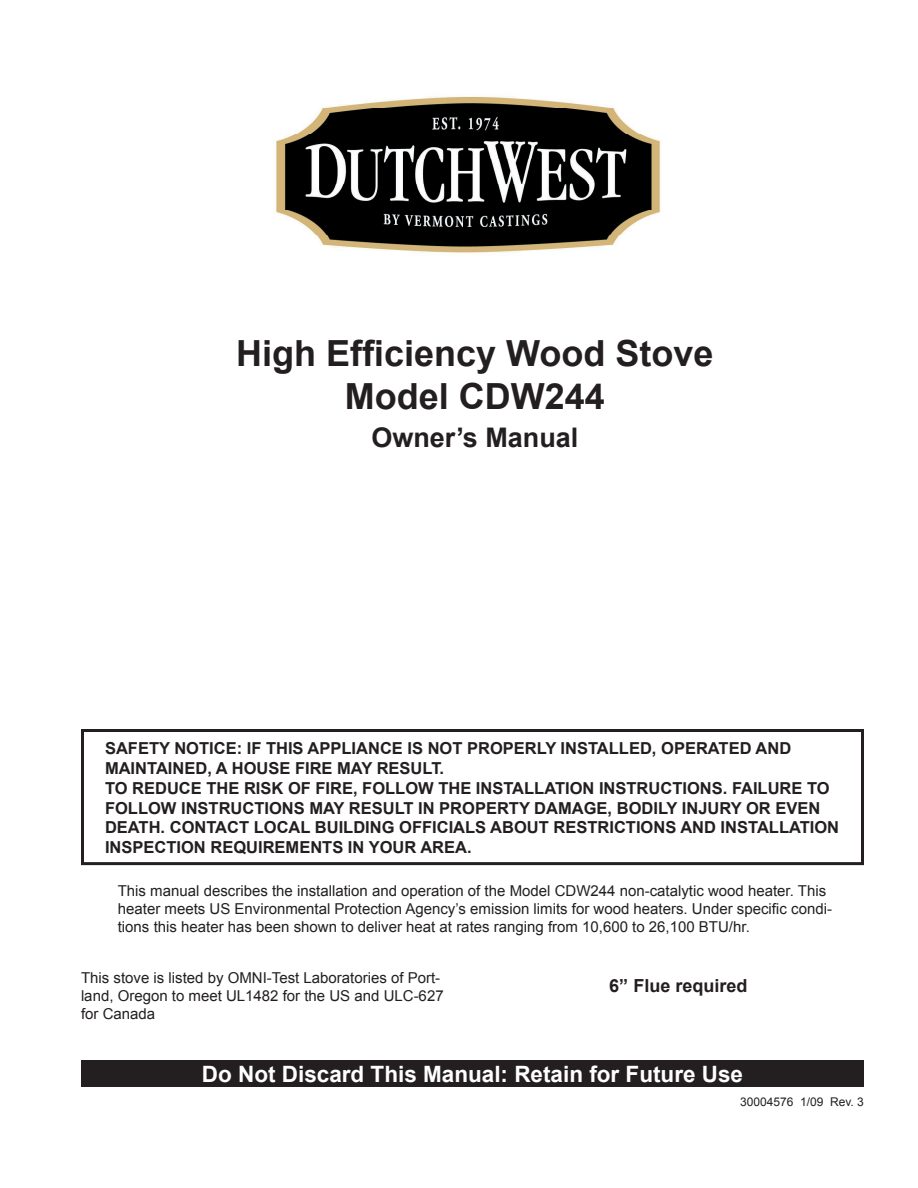
<style>
.page{position:relative;width:918px;height:1188px;background:#fff}
.page>*{position:absolute;margin:0;border:0;box-sizing:border-box;transform-origin:0 0}
.t1{font:700 36px/43.2px "Arial";color:#231f20;text-align:center}
.t2{font:700 27px "Arial";color:#231f20}
.t3{font:700 22.5px "Arial";color:#fff}
.t4{font:700 18px "Arial";color:#231f20}
.t5{font:700 16.5px/19.8px "Arial";color:#231f20}
.t6{font:15px/18px "Arial";color:#231f20}
.t7{font:12px "Arial";color:#231f20}
</style>
<div class="page">
<img style="left:275px;top:96px;width:385px;height:157px">
<div style="left:81px;top:729px;width:783px;height:136px;border:3px solid #231f20"></div>
<div style="left:81px;top:1060px;width:783px;height:27px;background:#231f20"></div>
<h1 class="t1" style="left:236px;top:332px;width:479px">High Efficiency Wood Stove<br>Model CDW244</h1>
<h2 class="t2" style="left:371px;top:422px;width:209px">Owner’s Manual</h2>
<p class="t5" style="left:105px;top:739px;width:736px">SAFETY NOTICE: IF THIS APPLIANCE IS NOT PROPERLY INSTALLED, OPERATED AND MAINTAINED, A HOUSE FIRE MAY RESULT.<br>TO REDUCE THE RISK OF FIRE, FOLLOW THE INSTALLATION INSTRUCTIONS. FAILURE TO FOLLOW INSTRUCTIONS MAY RESULT IN PROPERTY DAMAGE, BODILY INJURY OR EVEN DEATH. CONTACT LOCAL BUILDING OFFICIALS ABOUT RESTRICTIONS AND INSTALLATION INSPECTION REQUIREMENTS IN YOUR AREA.</p>
<p class="t6" style="left:118px;top:882px;width:716px">This manual describes the installation and operation of the Model CDW244 non-catalytic wood heater. This heater meets US Environmental Protection Agency’s emission limits for wood heaters. Under specific condi&shy;tions this heater has been shown to deliver heat at rates ranging from 10,600 to 26,100 BTU/hr.</p>
<p class="t6" style="left:81px;top:969px;width:364px">This stove is listed by OMNI-Test Laboratories of Port&shy;land, Oregon to meet UL1482 for the US and ULC-627 for Canada</p>
<p class="t4" style="left:609px;top:976px;width:140px">6” Flue required</p>
<h3 class="t3" style="left:202px;top:1062px;width:543px">Do Not Discard This Manual: Retain for Future Use</h3>
<p class="t7" style="left:740px;top:1095px;width:125px">30004576 1/09 Rev. 3</p>
</div>
